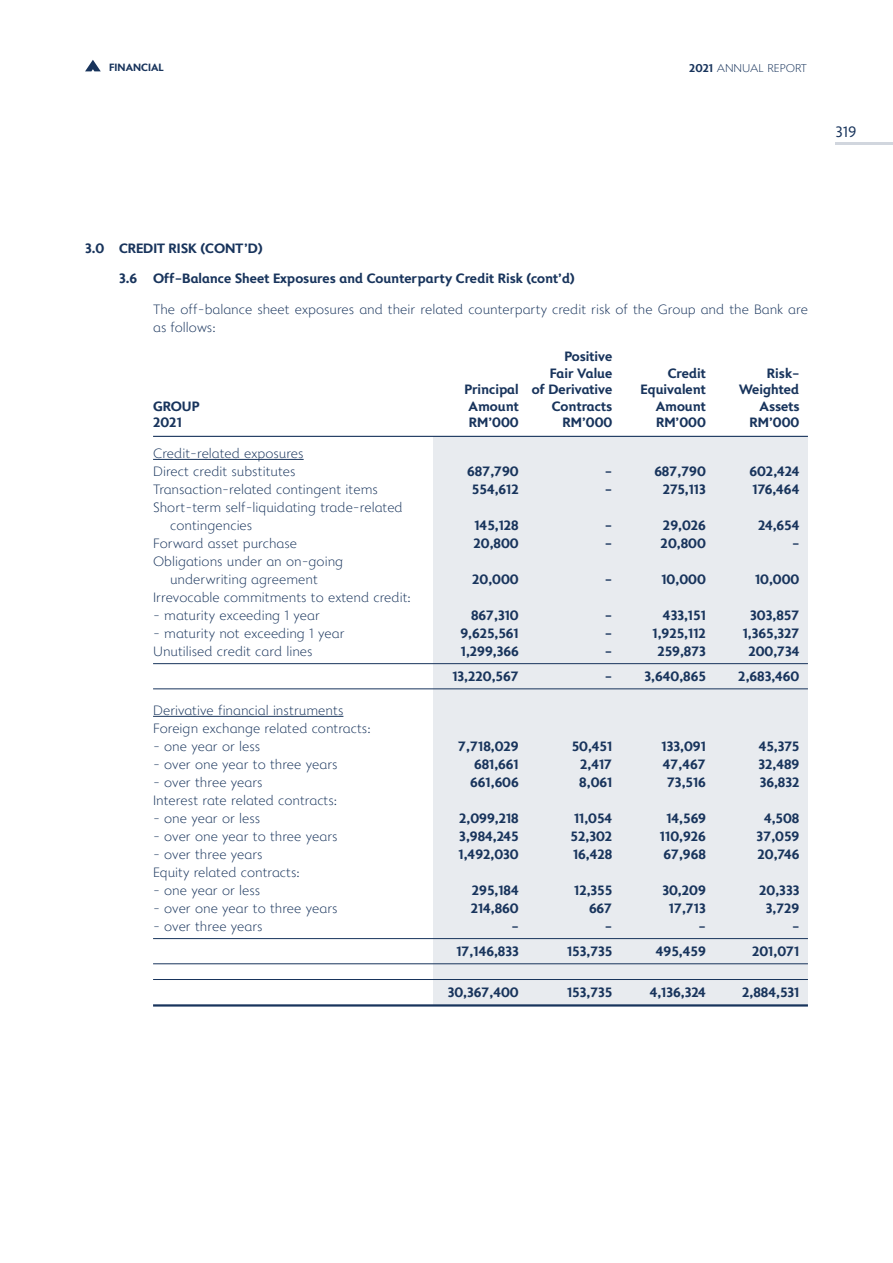
<style>
.page{position:relative;width:893px;height:1263px;background:#fff}
.page>*{position:absolute;margin:0;border:0;box-sizing:border-box;transform-origin:0 0}
.t1{font:700 15px "Alliance";color:#18345c}
.t2{font:800 13.5px/16.5px "Alliance";color:#18345c;text-align:right}
.t3{font:500 13.5px/18px "Alliance";color:#18345c}
.t4{font:500 11.25px "Alliance";color:#18345c}
.t5{font:800 10.5px "Alliance";color:#18345c}
.s1{font-weight:800}
</style>
<div class="page">
<svg style="left:85px;top:60px;width:16px;height:11px"></svg>
<hr style="left:835px;top:142px;width:58px;height:3px;background:#d1d6de">
<div style="left:433px;top:436px;width:375px;height:569px;background:#e8ebef"></div>
<hr style="left:153px;top:436px;width:655px;height:1px;background:#18345c">
<hr style="left:153px;top:459px;width:151px;height:1px;background:#18345c">
<hr style="left:153px;top:663px;width:655px;height:1px;background:#18345c">
<hr style="left:153px;top:688px;width:655px;height:1px;background:#18345c">
<hr style="left:153px;top:716px;width:190px;height:1px;background:#18345c">
<hr style="left:153px;top:938px;width:655px;height:1px;background:#18345c">
<hr style="left:153px;top:963px;width:655px;height:1px;background:#18345c">
<hr style="left:153px;top:979px;width:655px;height:1px;background:#18345c">
<hr style="left:153px;top:1004px;width:655px;height:2px;background:#18345c">
<p class="t5" style="left:109px;top:62px;width:56px">FINANCIAL</p>
<p class="t4" style="left:689px;top:62px;width:119px"><span class="s1">2021</span> ANNUAL REPORT</p>
<p class="t1" style="left:835px;top:124px;width:23px">319</p>
<p class="t2" style="left:85px;top:240px;width:52px">3.0 Credit</p>
<p class="t2" style="left:169px;top:240px;width:16px">Risk</p>
<p class="t2" style="left:201px;top:240px;width:64px">(CONT’D)</p>
<p class="t2" style="left:119px;top:271px;width:457px">3.6 Off-Balance Sheet Exposures and Counterparty Credit Risk (cont’d)</p>
<p class="t3" style="left:153px;top:301px;width:656px">The off-balance sheet exposures and their related counterparty credit risk of the Group and the Bank are as follows:</p>
<p class="t2" style="left:550px;top:349px;width:64px">Positive<br>Fair Value</p>
<p class="t2" style="left:668px;top:365px;width:40px">Credit</p>
<p class="t2" style="left:767px;top:365px;width:34px">Risk-</p>
<p class="t2" style="left:464px;top:382px;width:149px">Principal of Derivative</p>
<p class="t2" style="left:641px;top:382px;width:67px">Equivalent</p>
<p class="t2" style="left:739px;top:382px;width:62px">Weighted</p>
<p class="t2" style="left:153px;top:398px;width:48px">GROUP</p>
<p class="t2" style="left:469px;top:398px;width:52px">Amount</p>
<p class="t2" style="left:552px;top:398px;width:62px">Contracts</p>
<p class="t2" style="left:656px;top:398px;width:52px">Amount</p>
<p class="t2" style="left:759px;top:398px;width:41px">Assets</p>
<p class="t2" style="left:153px;top:415px;width:30px">2021</p>
<p class="t2" style="left:469px;top:415px;width:51px">RM’000</p>
<p class="t2" style="left:562px;top:415px;width:51px">RM’000</p>
<p class="t2" style="left:656px;top:415px;width:51px">RM’000</p>
<p class="t2" style="left:750px;top:415px;width:51px">RM’000</p>
<p class="t3" style="left:153px;top:445px;width:152px">Credit-related exposures<br>Direct credit substitutes</p>
<p class="t2" style="left:467px;top:463px;width:53px">687,790</p>
<p class="t2" style="left:605px;top:463px;width:9px">-</p>
<p class="t2" style="left:654px;top:463px;width:53px">687,790</p>
<p class="t2" style="left:749px;top:463px;width:51px">602,424</p>
<p class="t3" style="left:153px;top:481px;width:226px">Transaction-related contingent items</p>
<p class="t2" style="left:472px;top:481px;width:48px">554,612</p>
<p class="t2" style="left:605px;top:481px;width:9px">-</p>
<p class="t2" style="left:663px;top:481px;width:44px">275,113</p>
<p class="t2" style="left:752px;top:481px;width:48px">176,464</p>
<p class="t3" style="left:170px;top:499px;width:234px;text-indent:-17px">Short-term self-liquidating trade-related contingencies</p>
<p class="t2" style="left:474px;top:517px;width:46px">145,128</p>
<p class="t2" style="left:605px;top:517px;width:9px">-</p>
<p class="t2" style="left:663px;top:517px;width:44px">29,026</p>
<p class="t2" style="left:758px;top:517px;width:43px">24,654</p>
<p class="t3" style="left:153px;top:535px;width:146px">Forward asset purchase</p>
<p class="t2" style="left:474px;top:535px;width:47px">20,800</p>
<p class="t2" style="left:605px;top:535px;width:9px">-</p>
<p class="t2" style="left:661px;top:535px;width:47px">20,800</p>
<p class="t2" style="left:792px;top:535px;width:9px">-</p>
<p class="t3" style="left:170px;top:553px;width:175px;text-indent:-17px">Obligations under an on-going underwriting agreement</p>
<p class="t2" style="left:472px;top:571px;width:48px">20,000</p>
<p class="t2" style="left:605px;top:571px;width:9px">-</p>
<p class="t2" style="left:661px;top:571px;width:46px">10,000</p>
<p class="t2" style="left:755px;top:571px;width:46px">10,000</p>
<p class="t3" style="left:153px;top:589px;width:259px">Irrevocable commitments to extend credit:</p>
<p class="t3" style="left:153px;top:607px;width:168px">- maturity exceeding 1 year</p>
<p class="t2" style="left:471px;top:607px;width:49px">867,310</p>
<p class="t2" style="left:605px;top:607px;width:9px">-</p>
<p class="t2" style="left:663px;top:607px;width:44px">433,151</p>
<p class="t2" style="left:750px;top:607px;width:51px">303,857</p>
<p class="t3" style="left:153px;top:625px;width:193px">- maturity not exceeding 1 year</p>
<p class="t2" style="left:460px;top:625px;width:60px">9,625,561</p>
<p class="t2" style="left:605px;top:625px;width:9px">-</p>
<p class="t2" style="left:652px;top:625px;width:55px">1,925,112</p>
<p class="t2" style="left:743px;top:625px;width:58px">1,365,327</p>
<p class="t3" style="left:153px;top:643px;width:161px">Unutilised credit card lines</p>
<p class="t2" style="left:461px;top:643px;width:59px">1,299,366</p>
<p class="t2" style="left:605px;top:643px;width:9px">-</p>
<p class="t2" style="left:657px;top:643px;width:50px">259,873</p>
<p class="t2" style="left:748px;top:643px;width:53px">200,734</p>
<p class="t2" style="left:452px;top:669px;width:68px">13,220,567</p>
<p class="t2" style="left:605px;top:669px;width:102px">- 3,640,865</p>
<p class="t2" style="left:738px;top:669px;width:63px">2,683,460</p>
<p class="t3" style="left:153px;top:702px;width:219px">Derivative financial instruments<br>Foreign exchange related contracts:</p>
<p class="t3" style="left:153px;top:738px;width:109px">- one year or less</p>
<p class="t2" style="left:458px;top:738px;width:62px">7,718,029</p>
<p class="t2" style="left:572px;top:738px;width:42px">50,451</p>
<p class="t2" style="left:661px;top:738px;width:46px">133,091</p>
<p class="t2" style="left:759px;top:738px;width:42px">45,375</p>
<p class="t3" style="left:153px;top:756px;width:186px">- over one year to three years</p>
<p class="t2" style="left:474px;top:756px;width:46px">681,661</p>
<p class="t2" style="left:580px;top:756px;width:34px">2,417</p>
<p class="t2" style="left:663px;top:756px;width:44px">47,467</p>
<p class="t2" style="left:758px;top:756px;width:42px">32,489</p>
<p class="t3" style="left:153px;top:774px;width:111px">- over three years</p>
<p class="t2" style="left:470px;top:774px;width:50px">661,606</p>
<p class="t2" style="left:579px;top:774px;width:35px">8,061</p>
<p class="t2" style="left:667px;top:774px;width:40px">73,516</p>
<p class="t2" style="left:760px;top:774px;width:41px">36,832</p>
<p class="t3" style="left:153px;top:792px;width:186px">Interest rate related contracts:</p>
<p class="t3" style="left:153px;top:810px;width:109px">- one year or less</p>
<p class="t2" style="left:459px;top:810px;width:61px">2,099,218</p>
<p class="t2" style="left:574px;top:810px;width:40px">11,054</p>
<p class="t2" style="left:666px;top:810px;width:41px">14,569</p>
<p class="t2" style="left:764px;top:810px;width:37px">4,508</p>
<p class="t3" style="left:153px;top:828px;width:186px">- over one year to three years</p>
<p class="t2" style="left:459px;top:828px;width:61px">3,984,245</p>
<p class="t2" style="left:571px;top:828px;width:43px">52,302</p>
<p class="t2" style="left:660px;top:828px;width:47px">110,926</p>
<p class="t2" style="left:757px;top:828px;width:44px">37,059</p>
<p class="t3" style="left:153px;top:846px;width:111px">- over three years</p>
<p class="t2" style="left:459px;top:846px;width:62px">1,492,030</p>
<p class="t2" style="left:573px;top:846px;width:41px">16,428</p>
<p class="t2" style="left:663px;top:846px;width:44px">67,968</p>
<p class="t2" style="left:757px;top:846px;width:43px">20,746</p>
<p class="t3" style="left:153px;top:864px;width:148px">Equity related contracts:</p>
<p class="t3" style="left:153px;top:882px;width:109px">- one year or less</p>
<p class="t2" style="left:472px;top:882px;width:48px">295,184</p>
<p class="t2" style="left:574px;top:882px;width:40px">12,355</p>
<p class="t2" style="left:662px;top:882px;width:45px">30,209</p>
<p class="t2" style="left:759px;top:882px;width:42px">20,333</p>
<p class="t3" style="left:153px;top:900px;width:186px">- over one year to three years</p>
<p class="t2" style="left:471px;top:900px;width:50px">214,860</p>
<p class="t2" style="left:589px;top:900px;width:25px">667</p>
<p class="t2" style="left:669px;top:900px;width:39px">17,713</p>
<p class="t2" style="left:766px;top:900px;width:35px">3,729</p>
<p class="t3" style="left:153px;top:918px;width:111px">- over three years</p>
<p class="t2" style="left:511px;top:918px;width:9px">-</p>
<p class="t2" style="left:605px;top:918px;width:9px">-</p>
<p class="t2" style="left:698px;top:918px;width:9px">-</p>
<p class="t2" style="left:792px;top:918px;width:9px">-</p>
<p class="t2" style="left:456px;top:943px;width:64px">17,146,833</p>
<p class="t2" style="left:567px;top:943px;width:47px">153,735</p>
<p class="t2" style="left:656px;top:943px;width:51px">495,459</p>
<p class="t2" style="left:752px;top:943px;width:49px">201,071</p>
<p class="t2" style="left:448px;top:984px;width:73px">30,367,400</p>
<p class="t2" style="left:567px;top:984px;width:47px">153,735</p>
<p class="t2" style="left:650px;top:984px;width:58px">4,136,324</p>
<p class="t2" style="left:742px;top:984px;width:59px">2,884,531</p>
</div>
